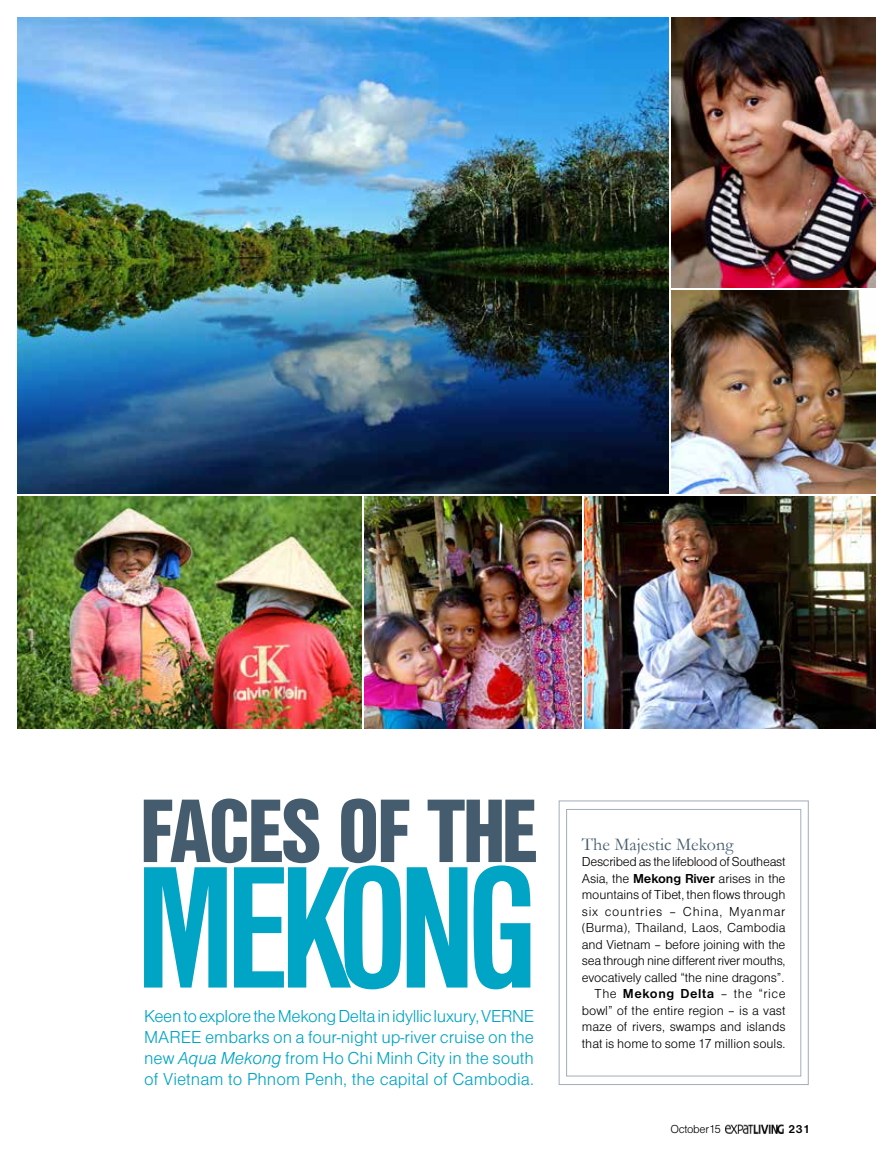
<style>
.page{position:relative;width:893px;height:1170px;background:#fff}
.page>*{position:absolute;margin:0;border:0;box-sizing:border-box;transform-origin:0 0}
.t1{font:700 condensed 180.3px "Nimbus Sans D";letter-spacing:-.06em;color:#00a4c4}
.t2{font:900 condensed 93.45px "Nimbus Sans D";letter-spacing:-.03em;color:#445c6d}
.t3{font:300 18px/21px "Nimbus Sans D";color:#00a4c4;text-align:justify}
.t4{font:18px "Garamond";color:#445c6d}
.t5{font:300 13.5px/16.5px "Nimbus Sans D";letter-spacing:-.01em;color:#000;text-align:right}
.t6{font:300 12px "Nimbus Sans D";letter-spacing:-.02em;color:#000}
.t7{font:700 12px "Nimbus Sans D";color:#000}
.s1{font-style:italic}
.s2{font-weight:700}
</style>
<div class="page">
<img style="left:725px;top:1124px;width:58px;height:9px">
<img style="left:17px;top:496px;width:344px;height:232px">
<img style="left:584px;top:496px;width:292px;height:232px">
<img style="left:672px;top:17px;width:204px;height:271px">
<img style="left:364px;top:496px;width:217px;height:232px">
<img style="left:672px;top:291px;width:204px;height:202px">
<img style="left:17px;top:17px;width:652px;height:476px">
<div style="left:559px;top:800px;width:250px;height:284px;border:1px solid #a2adb9"></div>
<div style="left:566px;top:809px;width:235px;height:267px;border:1px solid #a2adb9"></div>
<h2 class="t2" style="left:140px;top:777px;width:400px">FACES OF THE</h2>
<h1 class="t1" style="left:135px;top:830px;width:405px">MEKONG</h1>
<h3 class="t3" style="left:144px;top:1005px;width:391px">Keen to explore the Mekong Delta in idyllic luxury, VERNE MAREE embarks on a four-night up-river cruise on the new <span class="s1">Aqua Mekong</span> from Ho Chi Minh City in the south of Vietnam to Phnom Penh, the capital of Cambodia.</h3>
<h3 class="t4" style="left:582px;top:833px;width:153px">The Majestic Mekong</h3>
<p class="t5" style="left:582px;top:853px;width:205px">Described as the lifeblood of Southeast Asia, the <span class="s2">Mekong River</span> arises in the mountains of Tibet, then flows through six countries – China, Myanmar (Burma), Thailand, Laos, Cambodia and Vietnam – before joining with the sea through nine different river mouths, evocatively called “the nine dragons”.<br>The <span class="s2">Mekong Delta</span> – the “rice bowl” of the entire region – is a vast maze of rivers, swamps and islands that is home to some 17 million souls.</p>
<p class="t6" style="left:670px;top:1122px;width:52px">October15</p>
<p class="t7" style="left:788px;top:1122px;width:24px">231</p>
</div>
